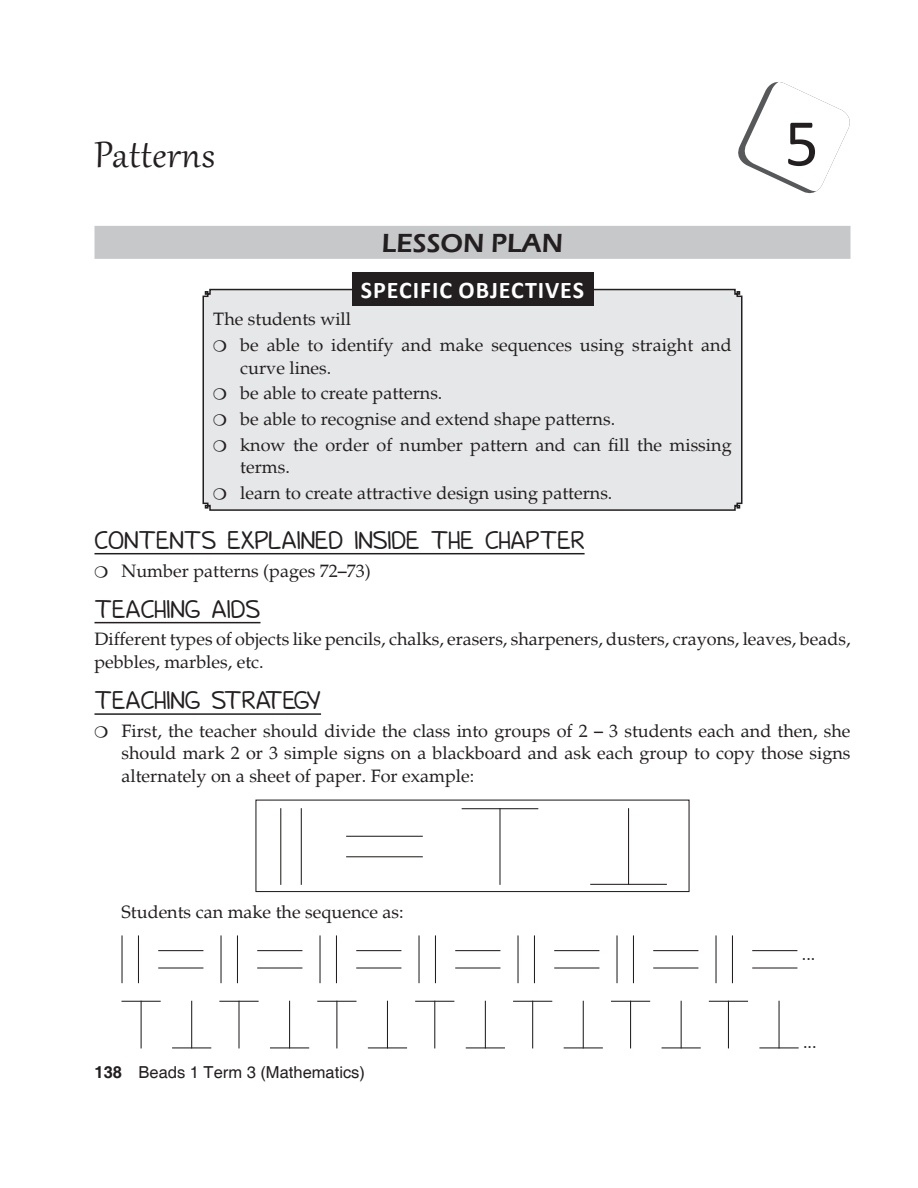
<style>
.page{position:relative;width:918px;height:1188px;background:#fff}
.page>*{position:absolute;margin:0;border:0;box-sizing:border-box;transform-origin:0 0}
.t1{font:67.5px "Calibri";color:#231f20}
.Chap_Hd{font:45px "Gabriola";letter-spacing:.02em;color:#231f20}
.Lesson_plan{font:600 27px "Eras ITC";color:#231f20}
.t2{font:700 24px "Calibri";letter-spacing:.04em;color:#fff}
.Heading_2{font:22.5px "Donald";color:#231f20}
.Sub_para{font:18px/25.8px "Palatino";color:#231f20}
.Body_text{font:18px/22.5px "Palatino";color:#231f20}
.t3{font:16.5px "Helvetica";color:#231f20}
.s1{font-weight:700}
</style>
<div class="page">
<svg style="left:738px;top:82px;width:112px;height:112px"></svg>
<div style="left:94px;top:226px;width:756px;height:33px;background:#c7c8ca"></div>
<hr style="left:94px;top:553px;width:491px;height:1px;background:#231f20">
<hr style="left:94px;top:622px;width:167px;height:1px;background:#231f20">
<hr style="left:94px;top:713px;width:227px;height:2px;background:#231f20">
<div style="left:202px;top:288px;width:541px;height:223px;background:#e6e7e9"></div>
<div style="left:352px;top:272px;width:241px;height:34px;background:#231f20"></div>
<div style="left:255px;top:800px;width:435px;height:92px;border:1px solid #231f20"></div>
<hr style="left:280px;top:808px;width:1px;height:77px;background:#231f20">
<hr style="left:301px;top:808px;width:1px;height:77px;background:#231f20">
<hr style="left:499px;top:808px;width:2px;height:77px;background:#231f20">
<hr style="left:628px;top:808px;width:1px;height:77px;background:#231f20">
<hr style="left:462px;top:808px;width:76px;height:1px;background:#231f20">
<hr style="left:590px;top:884px;width:77px;height:1px;background:#231f20">
<hr style="left:346px;top:856px;width:77px;height:1px;background:#231f20">
<hr style="left:346px;top:836px;width:77px;height:1px;background:#231f20">
<hr style="left:121px;top:935px;width:2px;height:48px;background:#231f20">
<hr style="left:138px;top:935px;width:1px;height:48px;background:#231f20">
<hr style="left:220px;top:935px;width:2px;height:48px;background:#231f20">
<hr style="left:237px;top:935px;width:1px;height:48px;background:#231f20">
<hr style="left:319px;top:935px;width:2px;height:48px;background:#231f20">
<hr style="left:336px;top:935px;width:1px;height:48px;background:#231f20">
<hr style="left:418px;top:935px;width:2px;height:48px;background:#231f20">
<hr style="left:435px;top:935px;width:1px;height:48px;background:#231f20">
<hr style="left:517px;top:935px;width:2px;height:48px;background:#231f20">
<hr style="left:534px;top:935px;width:1px;height:48px;background:#231f20">
<hr style="left:616px;top:935px;width:2px;height:48px;background:#231f20">
<hr style="left:633px;top:935px;width:1px;height:48px;background:#231f20">
<hr style="left:715px;top:935px;width:2px;height:48px;background:#231f20">
<hr style="left:732px;top:935px;width:1px;height:48px;background:#231f20">
<hr style="left:158px;top:967px;width:45px;height:2px;background:#231f20">
<hr style="left:158px;top:950px;width:45px;height:1px;background:#231f20">
<hr style="left:257px;top:967px;width:45px;height:2px;background:#231f20">
<hr style="left:257px;top:950px;width:45px;height:1px;background:#231f20">
<hr style="left:356px;top:967px;width:45px;height:2px;background:#231f20">
<hr style="left:356px;top:950px;width:45px;height:1px;background:#231f20">
<hr style="left:455px;top:967px;width:45px;height:2px;background:#231f20">
<hr style="left:455px;top:950px;width:45px;height:1px;background:#231f20">
<hr style="left:554px;top:967px;width:45px;height:2px;background:#231f20">
<hr style="left:554px;top:950px;width:45px;height:1px;background:#231f20">
<hr style="left:653px;top:967px;width:45px;height:2px;background:#231f20">
<hr style="left:653px;top:950px;width:45px;height:1px;background:#231f20">
<hr style="left:752px;top:967px;width:45px;height:2px;background:#231f20">
<hr style="left:752px;top:950px;width:45px;height:1px;background:#231f20">
<hr style="left:141px;top:1001px;width:1px;height:47px;background:#231f20">
<hr style="left:122px;top:1001px;width:39px;height:1px;background:#231f20">
<hr style="left:238px;top:1001px;width:2px;height:47px;background:#231f20">
<hr style="left:219px;top:1001px;width:40px;height:1px;background:#231f20">
<hr style="left:336px;top:1001px;width:1px;height:47px;background:#231f20">
<hr style="left:317px;top:1001px;width:40px;height:1px;background:#231f20">
<hr style="left:434px;top:1001px;width:1px;height:47px;background:#231f20">
<hr style="left:415px;top:1001px;width:39px;height:1px;background:#231f20">
<hr style="left:532px;top:1001px;width:1px;height:47px;background:#231f20">
<hr style="left:513px;top:1001px;width:39px;height:1px;background:#231f20">
<hr style="left:630px;top:1001px;width:1px;height:47px;background:#231f20">
<hr style="left:611px;top:1001px;width:39px;height:1px;background:#231f20">
<hr style="left:728px;top:1001px;width:1px;height:47px;background:#231f20">
<hr style="left:709px;top:1001px;width:39px;height:1px;background:#231f20">
<hr style="left:191px;top:1001px;width:1px;height:47px;background:#231f20">
<hr style="left:172px;top:1047px;width:39px;height:1px;background:#231f20">
<hr style="left:289px;top:1001px;width:1px;height:47px;background:#231f20">
<hr style="left:270px;top:1047px;width:39px;height:1px;background:#231f20">
<hr style="left:387px;top:1001px;width:1px;height:47px;background:#231f20">
<hr style="left:368px;top:1047px;width:39px;height:1px;background:#231f20">
<hr style="left:485px;top:1001px;width:1px;height:47px;background:#231f20">
<hr style="left:466px;top:1047px;width:39px;height:1px;background:#231f20">
<hr style="left:583px;top:1001px;width:1px;height:47px;background:#231f20">
<hr style="left:564px;top:1047px;width:39px;height:1px;background:#231f20">
<hr style="left:681px;top:1001px;width:1px;height:47px;background:#231f20">
<hr style="left:662px;top:1047px;width:39px;height:1px;background:#231f20">
<hr style="left:779px;top:1001px;width:1px;height:47px;background:#231f20">
<hr style="left:759px;top:1047px;width:40px;height:1px;background:#231f20">
<svg style="left:214px;top:340px;width:12px;height:12px"></svg>
<svg style="left:214px;top:388px;width:12px;height:12px"></svg>
<svg style="left:214px;top:414px;width:12px;height:12px"></svg>
<svg style="left:214px;top:440px;width:12px;height:11px"></svg>
<svg style="left:214px;top:488px;width:12px;height:11px"></svg>
<p class="Chap_Hd" style="left:94px;top:125px;width:122px">Patterns</p>
<p class="t1" style="left:785px;top:101px;width:36px">5</p>
<p class="Lesson_plan" style="left:382px;top:228px;width:183px">LESSON PLAN</p>
<p class="t2" style="left:361px;top:274px;width:225px">SPECIFIC OBJECTIVES</p>
<p class="Sub_para" style="left:240px;top:307px;width:493px;text-indent:-27px">The students will<br>be able to identify and make sequences using straight and</p>
<p class="Sub_para" style="left:240px;top:355px;width:493px">curve lines.<br>be able to create patterns.<br>be able to recognise and extend shape patterns.<br>know the order of number pattern and can fill the missing</p>
<p class="Sub_para" style="left:240px;top:455px;width:374px">terms.<br>learn to create attractive design using patterns.</p>
<p class="Heading_2" style="left:94px;top:530px;width:492px">CONTENTS EXPLAINED INSIDE THE CHAPTER</p>
<p class="Sub_para" style="left:122px;top:558px;width:251px">Number patterns (pages 72–73)</p>
<p class="Heading_2" style="left:94px;top:599px;width:168px">TEACHING AIDS</p>
<p class="Body_text" style="left:94px;top:629px;width:758px">Different types of objects like pencils, chalks, erasers, sharpeners, dusters, crayons, leaves, beads, pebbles, marbles, etc.</p>
<p class="Heading_2" style="left:94px;top:691px;width:228px">TEACHING STRATEGY</p>
<p class="Sub_para" style="left:122px;top:720px;width:731px;line-height:22.5px;text-align:justify">First, the teacher should divide the class into groups of 2 – 3 students each and then, she should mark 2 or 3 simple signs on a blackboard and ask each group to copy those signs alternately on a sheet of paper. For example:</p>
<p class="Sub_para" style="left:122px;top:899px;width:284px">Students can make the sequence as:</p>
<p class="t3" style="left:94px;top:1063px;width:272px"><span class="s1">138</span> Beads 1 Term 3 (Mathematics)</p>
<p class="Sub_para" style="left:802px;top:942px;width:15px">...</p>
<p class="Sub_para" style="left:803px;top:1030px;width:15px">...</p>
</div>
